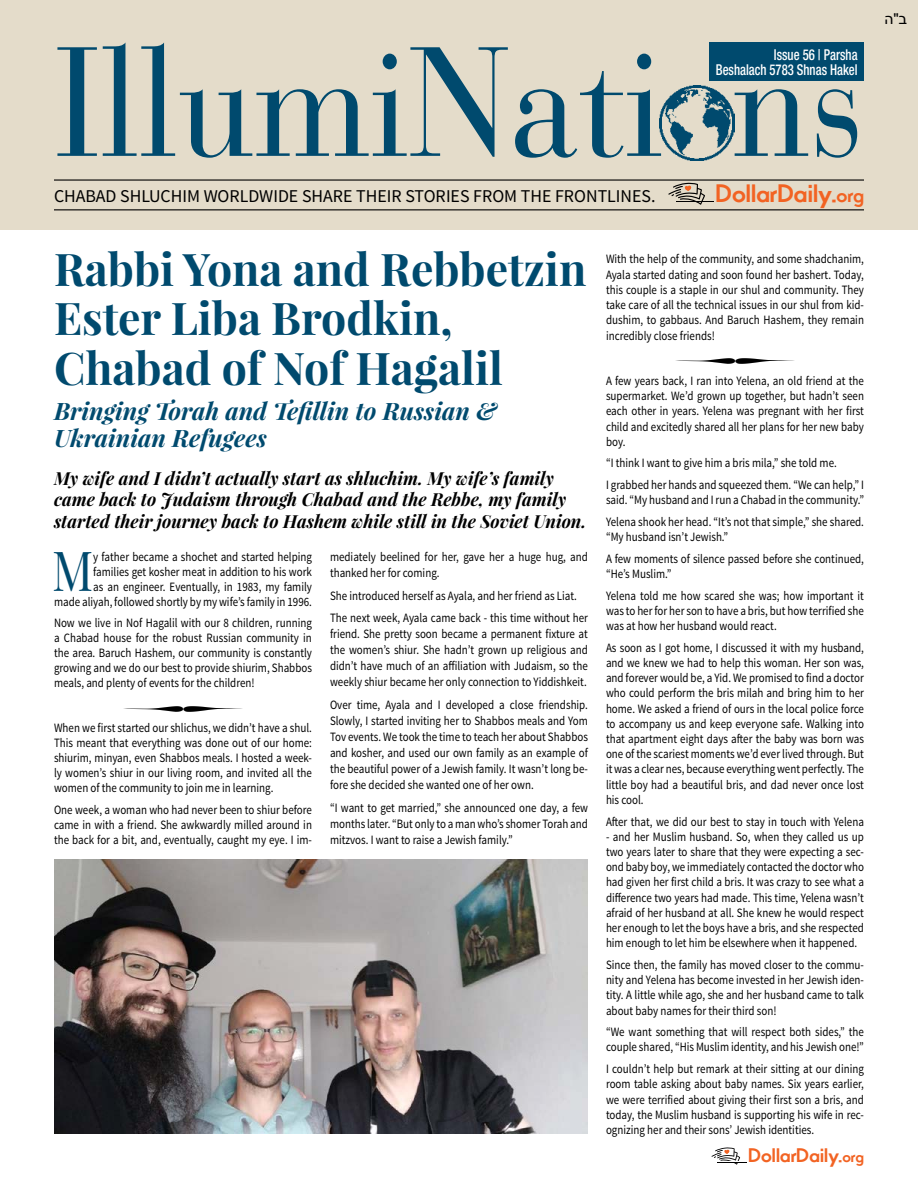
<style>
.page{position:relative;width:918px;height:1188px;background:#fff}
.page>*{position:absolute;margin:0;border:0;box-sizing:border-box;transform-origin:0 0}
.t1{font:154.2px "Bauer Bodoni Std";color:#004a6e;scale:.9 1}
.t2{font:55.05px "Playfair Display";color:#004a6e;scale:.86 1}
.t3{font:700 45px/49.5px "Playfair Display";color:#004a6e}
.t4{font:italic 700 24px/27px "Playfair Display";color:#004a6e}
.t5{font:700 24px "Movement";letter-spacing:-.005em;color:#f26323}
.t6{font:700 18.6px "Movement";letter-spacing:-.005em;color:#f26323}
.Intro{font:italic 700 18px/21.6px "Playfair Display";color:#000}
.t7{font:18px "Source Sans Pro";color:#000}
.t8{font:500 condensed 15px "Helvetica Neue LT Std";color:#fff;scale:.85 1}
.t9{font:15px "Arial";color:#000}
.t10{font:12.75px/15.3px "Source Sans Pro";color:#000;text-align:justify;scale:.86 1}
.s1{color:#e4dcca}
.s2{font-size:19.05px}
.s3{font-size:14.85px}
</style>
<div class="page">
<div style="left:0;top:0;width:918px;height:230px;background:#e4dcca"></div>
<hr style="left:54px;top:179px;width:810px;height:2px;background:#000">
<hr style="left:54px;top:209px;width:810px;height:1px;background:#000">
<div style="left:709px;top:43px;width:155px;height:38px;background:#004a6e"></div>
<svg style="left:668px;top:183px;width:37px;height:22px"></svg>
<hr style="left:676px;top:201px;width:37px;height:1px;background:#000">
<img style="left:660px;top:85px;width:75px;height:76px">
<svg style="left:712px;top:1147px;width:28px;height:18px"></svg>
<hr style="left:717px;top:1161px;width:30px;height:1px;background:#fff">
<hr style="left:717px;top:1162px;width:30px;height:1px;background:#000">
<img style="left:54px;top:860px;width:534px;height:274px">
<p class="t1" style="left:54px;top:11px;width:902px">IllumiNati<span class="s1">o</span>ns</p>
<p class="t7" style="left:54px;top:185px;width:603px">CHABAD SHLUCHIM WORLDWIDE SHARE THEIR STORIES FROM THE FRONTLINES.</p>
<p class="t8" style="left:774px;top:45px;width:100px">Issue 56 | Parsha</p>
<p class="t8" style="left:716px;top:60px;width:168px">Beshalach 5783 Shnas Hakel</p>
<p class="t5" style="left:716px;top:178px;width:150px">DollarDaily.<span class="s2">org</span></p>
<p class="t3" style="left:54px;top:244px;width:534px">Rabbi Yona and Rebbetzin<br>Ester Liba Brodkin,<br>Chabad of Nof Hagalil</p>
<p class="t4" style="left:54px;top:397px;width:444px">Bringing Torah and Tefillin to Russian &amp;<br>Ukrainian Refugees</p>
<p class="Intro" style="left:54px;top:467px;width:534px">My wife and I didn’t actually start as shluchim. My wife’s family came back to Judaism through Chabad and the Rebbe, my family started their journey back to Hashem while still in the Soviet Union.</p>
<p class="t10" style="left:54px;top:550px;width:302px;text-align:right">y father became a shochet and started helping<br>families get kosher meat in addition to his work<br>as an engineer. Eventually, in 1983, my family<br>made aliyah, followed shortly by my wife’s family in 1996.</p>
<p class="t10" style="left:54px;top:616px;width:302px">Now we live in Nof Hagalil with our 8 children, running a Chabad house for the robust Russian community in the area. Baruch Hashem, our community is constantly growing and we do our best to provide shiurim, Shabbos meals, and plenty of events for the children!</p>
<p class="t10" style="left:54px;top:721px;width:302px">When we first started our shlichus, we didn’t have a shul.<br>This meant that everything was done out of our home: shiurim, minyan, even Shabbos meals. I hosted a week-</p>
<p class="t10" style="left:54px;top:766px;width:301px">ly women’s shiur in our living room, and invited all the women of the community to join me in learning.</p>
<p class="t10" style="left:54px;top:802px;width:302px">One week, a woman who had never been to shiur before came in with a friend. She awkwardly milled around in the back for a bit, and, eventually, caught my eye. I im-</p>
<p class="t2" style="left:52px;top:536px;width:50px">M</p>
<p class="t10" style="left:330px;top:549px;width:302px;line-height:16px">mediately beelined for her, gave her a huge hug, and thanked her for coming.</p>
<p class="t10" style="left:330px;top:588px;width:289px">She introduced herself as Ayala, and her friend as Liat.</p>
<p class="t10" style="left:330px;top:610px;width:302px;line-height:16px">The next week, Ayala came back - this time without her friend. She pretty soon became a permanent fixture at the women’s shiur. She hadn’t grown up religious and didn’t have much of an affiliation with Judaism, so the weekly shiur became her only connection to Yiddishkeit.</p>
<p class="t10" style="left:330px;top:697px;width:302px;line-height:16px">Over time, Ayala and I developed a close friendship.<br>Slowly, I started inviting her to Shabbos meals and Yom Tov events. We took the time to teach her about Shabbos and kosher, and used our own family as an example of the beautiful power of a Jewish family. It wasn’t long be&shy;fore she decided she wanted one of her own.</p>
<p class="t10" style="left:330px;top:800px;width:302px;line-height:16px">“I want to get married,” she announced one day, a few months later. “But only to a man who’s shomer Torah and mitzvos. I want to raise a Jewish family.”</p>
<p class="t10" style="left:606px;top:252px;width:302px">With the help of the community, and some shadchanim, Ayala started dating and soon found her bashert. Today, this couple is a staple in our shul and community. They take care of all the technical issues in our shul from kid&shy;dushim, to gabbaus. And Baruch Hashem, they remain incredibly close friends!</p>
<p class="t10" style="left:606px;top:373px;width:302px">A few years back, I ran into Yelena, an old friend at the supermarket. We’d grown up together, but hadn’t seen each other in years. Yelena was pregnant with her first</p>
<p class="t10" style="left:606px;top:419px;width:301px">child and excitedly shared all her plans for her new baby boy.</p>
<p class="t10" style="left:606px;top:456px;width:270px">“I think I want to give him a bris mila,” she told me.</p>
<p class="t10" style="left:606px;top:477px;width:302px">I grabbed her hands and squeezed them. “We can help,” I said. “My husband and I run a Chabad in the community.”</p>
<p class="t10" style="left:606px;top:514px;width:302px">Yelena shook her head. “It’s not that simple,” she shared. “My husband isn’t Jewish.”</p>
<p class="t10" style="left:606px;top:551px;width:302px">A few moments of silence passed before she continued, “He’s Muslim.”</p>
<p class="t10" style="left:606px;top:588px;width:302px">Yelena told me how scared she was; how important it was to her for her son to have a bris, but how terrified she was at how her husband would react.</p>
<p class="t10" style="left:606px;top:640px;width:302px">As soon as I got home, I discussed it with my husband, and we knew we had to help this woman. Her son was, and forever would be, a Yid. We promised to find a doctor who could perform the bris milah and bring him to her home. We asked a friend of ours in the local police force to accompany us and keep everyone safe. Walking into that apartment eight days after the baby was born was one of the scariest moments we’d ever lived through. But it was a clear nes, because everything went perfectly. The little boy had a beautiful bris, and dad never once lost his cool.</p>
<p class="t10" style="left:606px;top:814px;width:301px">After that, we did our best to stay in touch with Yelena</p>
<p class="t10" style="left:606px;top:829px;width:302px">- and her Muslim husband. So, when they called us up two years later to share that they were expecting a sec&shy;ond baby boy, we immediately contacted the doctor who had given her first child a bris. It was crazy to see what a difference two years had made. This time, Yelena wasn’t afraid of her husband at all. She knew he would respect her enough to let the boys have a bris, and she respected him enough to let him be elsewhere when it happened.</p>
<p class="t10" style="left:606px;top:957px;width:302px">Since then, the family has moved closer to the commu&shy;nity and Yelena has become invested in her Jewish iden&shy;tity. A little while ago, she and her husband came to talk about baby names for their third son!</p>
<p class="t10" style="left:606px;top:1025px;width:302px">“We want something that will respect both sides,” the couple shared, “His Muslim identity, and his Jewish one!”</p>
<p class="t10" style="left:606px;top:1061px;width:302px">I couldn’t help but remark at their sitting at our dining room table asking about baby names. Six years earlier, we were terrified about giving their first son a bris, and today, the Muslim husband is supporting his wife in rec&shy;ognizing her and their sons’ Jewish identities.</p>
<p class="t6" style="left:749px;top:1144px;width:117px">DollarDaily.<span class="s3">org</span></p>
<p class="t9" style="left:884px;top:9px;width:24px">ה ב"</p>
</div>
